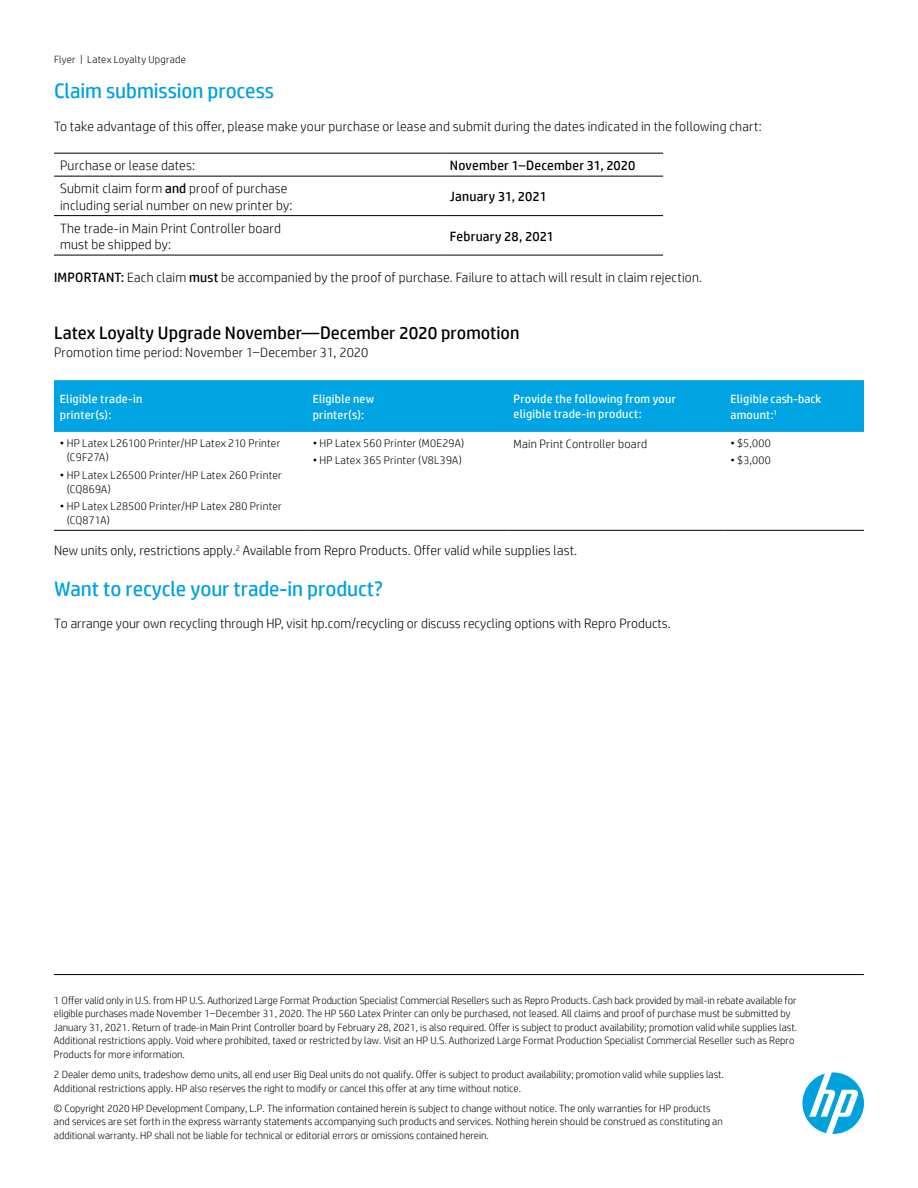
<style>
.page{position:relative;width:918px;height:1188px;background:#fff}
.page>*{position:absolute;margin:0;border:0;box-sizing:border-box;transform-origin:0 0}
.t1{font:21px "HP Simplified";letter-spacing:-.005em;color:#00a1dd}
.t2{font:18px "HP Simplified";color:#000}
.t3{font:300 13.5px/16.5px "HP Simplified";letter-spacing:.015em;color:#000}
.t4{font:13.5px "HP Simplified";letter-spacing:.015em;color:#000}
.t5{font:12px/16.5px "HP Simplified";letter-spacing:.02em;color:#fff}
.t6{font:300 12px "HP Simplified";letter-spacing:.02em;color:#000}
.t7{font:300 11.25px/14.2px "HP Simplified";letter-spacing:.02em;color:#000}
.t8{font:300 10.5px/13.5px "HP Simplified";color:#000}
.t9{font:300 10.5px "HP Simplified";letter-spacing:.025em;color:#000}
.s1{font-weight:400}
.s2{font-family:"HP Simplified W02"}
</style>
<div class="page">
<hr style="left:54px;top:974px;width:810px;height:1px;background:#000">
<div style="left:54px;top:380px;width:810px;height:52px;background:#00a4e3"></div>
<hr style="left:54px;top:530px;width:253px;height:1px;background:#000">
<hr style="left:307px;top:530px;width:201px;height:1px;background:#000">
<hr style="left:508px;top:530px;width:216px;height:1px;background:#000">
<hr style="left:724px;top:530px;width:140px;height:1px;background:#000">
<hr style="left:54px;top:153px;width:390px;height:1px;background:#000">
<hr style="left:444px;top:153px;width:219px;height:1px;background:#000">
<hr style="left:54px;top:176px;width:390px;height:1px;background:#000">
<hr style="left:444px;top:176px;width:219px;height:1px;background:#000">
<hr style="left:54px;top:215px;width:390px;height:1px;background:#000">
<hr style="left:444px;top:215px;width:219px;height:1px;background:#000">
<hr style="left:54px;top:255px;width:390px;height:1px;background:#000">
<hr style="left:444px;top:255px;width:219px;height:1px;background:#000">
<svg style="left:802px;top:1072px;width:62px;height:62px"></svg>
<p class="t9" style="left:54px;top:52px;width:133px">Flyer | Latex Loyalty Upgrade</p>
<h1 class="t1" style="left:54px;top:77px;width:222px">Claim submission process</h1>
<p class="t3" style="left:54px;top:117px;width:709px">To take advantage of this offer, please make your purchase or lease and submit during the dates indicated in the following chart:</p>
<p class="t3" style="left:60px;top:157px;width:137px">Purchase or lease dates:</p>
<p class="t4" style="left:450px;top:157px;width:187px">November 1–December 31, 2020</p>
<p class="t3" style="left:60px;top:180px;width:234px">Submit claim form <span class="s1">and</span> proof of purchase including serial number on new printer by:</p>
<p class="t4" style="left:450px;top:188px;width:99px">January 31, 2021</p>
<p class="t3" style="left:60px;top:219px;width:222px">The trade-in Main Print Controller board must be shipped by:</p>
<p class="t4" style="left:450px;top:227px;width:106px">February 28, 2021</p>
<p class="t3" style="left:54px;top:269px;width:650px"><span class="s1">IMPORTANT:</span> Each claim <span class="s1">must</span> be accompanied by the proof of purchase. Failure to attach will result in claim rejection.</p>
<h2 class="t2" style="left:54px;top:321px;width:467px">Latex Loyalty Upgrade November—December 2020 promotion</h2>
<p class="t3" style="left:54px;top:343px;width:316px">Promotion time period: November 1–December 31, 2020</p>
<p class="t5" style="left:60px;top:390px;width:84px">Eligible trade-in printer(s):</p>
<p class="t5" style="left:313px;top:390px;width:63px">Eligible new printer(s):</p>
<p class="t5" style="left:514px;top:392px;width:164px;line-height:15px">Provide the following from your eligible trade-in product:</p>
<p class="t5" style="left:730px;top:390px;width:92px">Eligible cash-back amount:<sup>1</sup></p>
<p class="t7" style="left:67px;top:436px;width:215px;text-indent:-7px">• HP Latex L26100 Printer/HP Latex 210 Printer (C9F27A)</p>
<p class="t7" style="left:67px;top:467px;width:217px;text-indent:-7px">• HP Latex L26500 Printer/HP Latex 260 Printer (CQ869A)</p>
<p class="t7" style="left:67px;top:499px;width:217px;text-indent:-7px">• HP Latex L28500 Printer/HP Latex 280 Printer (CQ871A)</p>
<p class="t7" style="left:313px;top:436px;width:153px">• HP Latex 560 Printer (M0E29A)</p>
<p class="t7" style="left:313px;top:453px;width:151px">• HP Latex 365 Printer (V8L39A)</p>
<p class="t6" style="left:514px;top:436px;width:135px">Main Print Controller board</p>
<p class="t7" style="left:731px;top:436px;width:42px">• $5,000</p>
<p class="t7" style="left:731px;top:453px;width:42px">• $3,000</p>
<p class="t3" style="left:54px;top:542px;width:525px">New units only, restrictions apply.<sup>2</sup> Available from <span class="s2">Repro Products</span>. Offer valid while supplies last.</p>
<h1 class="t1" style="left:54px;top:574px;width:331px">Want to recycle your trade-in product?</h1>
<p class="t3" style="left:54px;top:615px;width:618px">To arrange your own recycling through HP, visit hp.com/recycling or discuss recycling options with <span class="s2">Repro Products</span>.</p>
<p class="t8" style="left:54px;top:993px;width:745px">1 Offer valid only in U.S. from HP U.S. Authorized Large Format Production Specialist Commercial Resellers <span class="s2">such as Repro Products</span>. Cash back provided by mail-in rebate available for eligible purchases made November 1–December 31, 2020. The HP 560 Latex Printer can only be purchased, not leased. All claims and proof of purchase must be submitted by January 31, 2021. Return of trade-in Main Print Controller board by February 28, 2021, is also required. Offer is subject to product availability; promotion valid while supplies last.<br>Additional restrictions apply. Void where prohibited, taxed or restricted by law. Visit an HP U.S. Authorized Large Format Production Specialist Commercial Reseller <span class="s2">such as Repro Products</span> for more information.</p>
<p class="t8" style="left:54px;top:1067px;width:671px">2 Dealer demo units, tradeshow demo units, all end user Big Deal units do not qualify. Offer is subject to product availability; promotion valid while supplies last.<br>Additional restrictions apply. HP also reserves the right to modify or cancel this offer at any time without notice.</p>
<p class="t8" style="left:54px;top:1101px;width:670px">© Copyright 2020 HP Development Company, L.P. The information contained herein is subject to change without notice. The only warranties for HP products and services are set forth in the express warranty statements accompanying such products and services. Nothing herein should be construed as constituting an additional warranty. HP shall not be liable for technical or editorial errors or omissions contained herein.</p>
</div>
